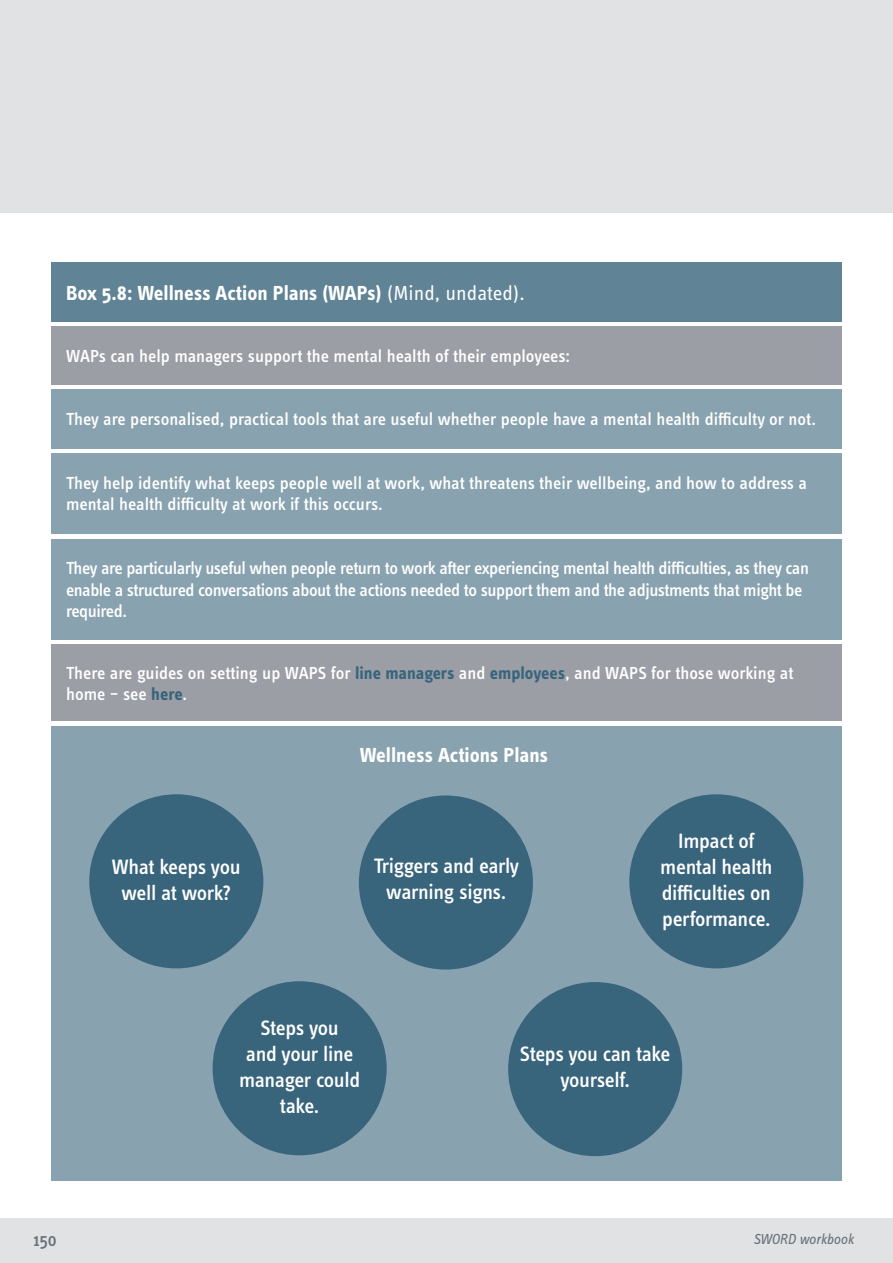
<style>
.page{position:relative;width:893px;height:1263px;background:#fff}
.page>*{position:absolute;margin:0;border:0;box-sizing:border-box;transform-origin:0 0}
.PSDP_PT_Diagram_Head{font:500 21.6px/25.8px "Info Text Pro";letter-spacing:-.015em;color:#fff;text-align:center}
.PSDP_PT_Diagram_Head-2{font:700 21px "Info Text Pro";color:#fff}
.PSDP_PT_Diagram_Head-3{font:500 18px/21.6px "Info Text Pro";letter-spacing:-.01em;color:#fff}
.t1{font:500 18px "Info Text Pro";color:#667179}
.t2{font:italic 15px "Info Text Pro";color:#667179}
.s1{font-weight:400}
.s2{font-weight:700;color:#38647c}
</style>
<div class="page">
<div style="left:0;top:1218px;width:893px;height:45px;background:#e1e2e4"></div>
<div style="left:0;top:0;width:893px;height:213px;background:#e1e2e4"></div>
<div style="left:51px;top:262px;width:791px;height:60px;background:#608396"></div>
<div style="left:51px;top:326px;width:791px;height:59px;background:#9b9fa5"></div>
<div style="left:51px;top:644px;width:791px;height:77px;background:#9b9fa5"></div>
<div style="left:51px;top:389px;width:791px;height:60px;background:#88a2b0"></div>
<div style="left:51px;top:453px;width:791px;height:81px;background:#88a2b0"></div>
<div style="left:51px;top:539px;width:791px;height:100px;background:#88a2b0"></div>
<div style="left:51px;top:726px;width:791px;height:455px;background:#88a2b0"></div>
<div style="left:89px;top:794px;width:174px;height:174px;background:#38647c;border-radius:50%"></div>
<div style="left:213px;top:981px;width:174px;height:174px;background:#38647c;border-radius:50%"></div>
<div style="left:508px;top:982px;width:174px;height:174px;background:#38647c;border-radius:50%"></div>
<div style="left:629px;top:794px;width:174px;height:174px;background:#38647c;border-radius:50%"></div>
<div style="left:359px;top:795px;width:174px;height:174px;background:#38647c;border-radius:50%"></div>
<p class="PSDP_PT_Diagram_Head-2" style="left:66px;top:281px;width:460px">Box 5.8: Wellness Action Plans (WAPs) <span class="s1">(Mind, undated).</span></p>
<p class="PSDP_PT_Diagram_Head-3" style="left:66px;top:344px;width:506px">WAPs can help managers support the mental health of their employees:</p>
<p class="PSDP_PT_Diagram_Head-3" style="left:66px;top:407px;width:751px">They are personalised, practical tools that are useful whether people have a mental health difficulty or not.</p>
<p class="PSDP_PT_Diagram_Head-3" style="left:66px;top:472px;width:742px">They help identify what keeps people well at work, what threatens their wellbeing, and how to address a mental health difficulty at work if this occurs.</p>
<p class="PSDP_PT_Diagram_Head-3" style="left:66px;top:557px;width:744px">They are particularly useful when people return to work after experiencing mental health difficulties, as they can enable a structured conversations about the actions needed to support them and the adjustments that might be required.</p>
<p class="PSDP_PT_Diagram_Head-3" style="left:66px;top:661px;width:729px">There are guides on setting up WAPS for <span class="s2">line managers</span> and <span class="s2">employees</span>, and WAPS for those working at home – see <span class="s2">here</span>.</p>
<p class="PSDP_PT_Diagram_Head" style="left:112px;top:853px;width:130px">What keeps you well at work?</p>
<p class="PSDP_PT_Diagram_Head-2" style="left:360px;top:742px;width:190px">Wellness Actions Plans</p>
<p class="PSDP_PT_Diagram_Head" style="left:374px;top:852px;width:147px">Triggers and early warning signs.</p>
<p class="PSDP_PT_Diagram_Head" style="left:660px;top:828px;width:114px">Impact of mental health difficulties on performance.</p>
<p class="PSDP_PT_Diagram_Head" style="left:239px;top:1015px;width:123px">Steps you<br>and your line manager could take.</p>
<p class="PSDP_PT_Diagram_Head" style="left:520px;top:1041px;width:152px">Steps you can take yourself.</p>
<p class="t1" style="left:34px;top:1229px;width:25px">150</p>
<p class="t2" style="left:753px;top:1230px;width:131px">SWORD workbook <sup>150</sup></p>
</div>
